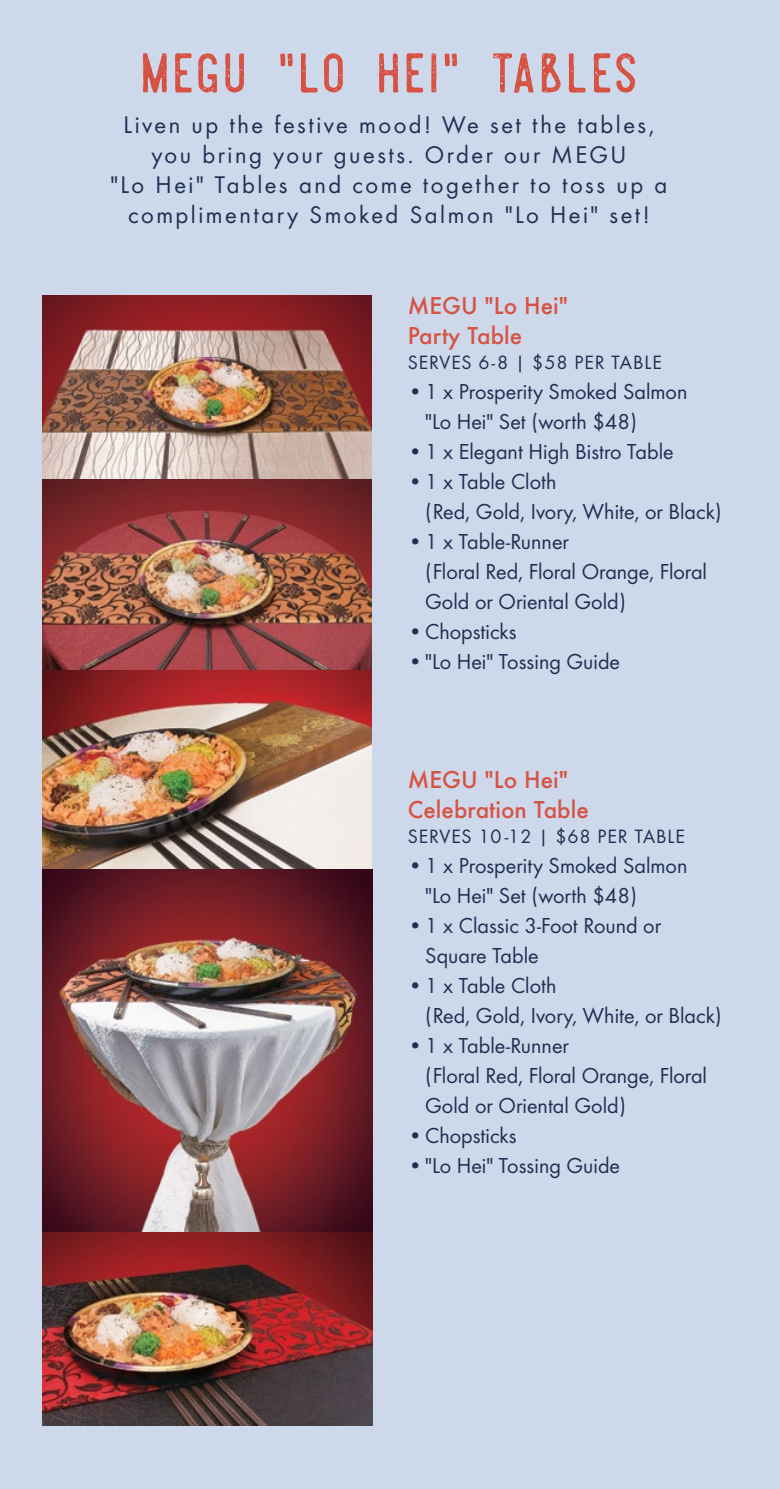
<style>
.page{position:relative;width:780px;height:1489px;background:#fff}
.page>*{position:absolute;margin:0;border:0;box-sizing:border-box;transform-origin:0 0}
.t1{font:62.5px "Steelworks Vintage Demo";letter-spacing:.05em;color:#d75142}
.t2{font:25px/30px "Futura Boo";letter-spacing:.1em;color:#1e3053;text-align:center}
.t3{font:22.5px/30px "Futura Boo";color:#1e3053}
.t4{font:500 22.5px/30px "Futura";color:#d75344}
.t5{font:20px "Futura Boo";letter-spacing:.05em;color:#1e3053}
</style>
<div class="page">
<div style="left:0;top:0;width:780px;height:1488px;background:#cdd9eb"></div>
<img style="left:43px;top:295px;width:329px;height:1129px">
<p class="t1" style="left:140px;top:37px;width:498px">MEGU "LO HEI" TABLES</p>
<p class="t2" style="left:110px;top:109px;width:558px">Liven up the festive mood! We set the tables, you bring your guests. Order our MEGU<br>"Lo Hei" Tables and come together to toss up a complimentary Smoked Salmon "Lo Hei" set!</p>
<p class="t4" style="left:407px;top:290px;width:162px">MEGU "Lo Hei"</p>
<p class="t4" style="left:407px;top:320px;width:116px">Party Table</p>
<p class="t5" style="left:407px;top:350px;width:255px">SERVES 6-8 | $58 PER TABLE</p>
<p class="t3" style="left:425px;top:376px;width:264px;text-indent:-18px">•1 x Prosperity Smoked Salmon "Lo Hei" Set (worth $48)</p>
<p class="t3" style="left:407px;top:436px;width:267px">•1 x Elegant High Bistro Table</p>
<p class="t3" style="left:407px;top:466px;width:150px">•1 x Table Cloth</p>
<p class="t3" style="left:425px;top:496px;width:298px">(Red, Gold, Ivory, White, or Black)</p>
<p class="t3" style="left:407px;top:526px;width:163px">•1 x Table-Runner</p>
<p class="t3" style="left:425px;top:556px;width:283px">(Floral Red, Floral Orange, Floral<br>Gold or Oriental Gold)</p>
<p class="t3" style="left:407px;top:616px;width:110px">•Chopsticks</p>
<p class="t3" style="left:407px;top:646px;width:214px">•"Lo Hei" Tossing Guide</p>
<p class="t4" style="left:407px;top:764px;width:183px">MEGU "Lo Hei"<br>Celebration Table</p>
<p class="t5" style="left:407px;top:824px;width:278px">SERVES 10-12 | $68 PER TABLE</p>
<p class="t3" style="left:425px;top:850px;width:264px;text-indent:-18px">•1 x Prosperity Smoked Salmon "Lo Hei" Set (worth $48)</p>
<p class="t3" style="left:425px;top:910px;width:237px;text-indent:-18px">•1 x Classic 3-Foot Round or<br>Square Table</p>
<p class="t3" style="left:407px;top:970px;width:150px">•1 x Table Cloth</p>
<p class="t3" style="left:425px;top:1000px;width:298px">(Red, Gold, Ivory, White, or Black)</p>
<p class="t3" style="left:407px;top:1030px;width:163px">•1 x Table-Runner</p>
<p class="t3" style="left:425px;top:1060px;width:283px">(Floral Red, Floral Orange, Floral<br>Gold or Oriental Gold)</p>
<p class="t3" style="left:407px;top:1120px;width:110px">•Chopsticks</p>
<p class="t3" style="left:407px;top:1150px;width:214px">•"Lo Hei" Tossing Guide</p>
</div>
